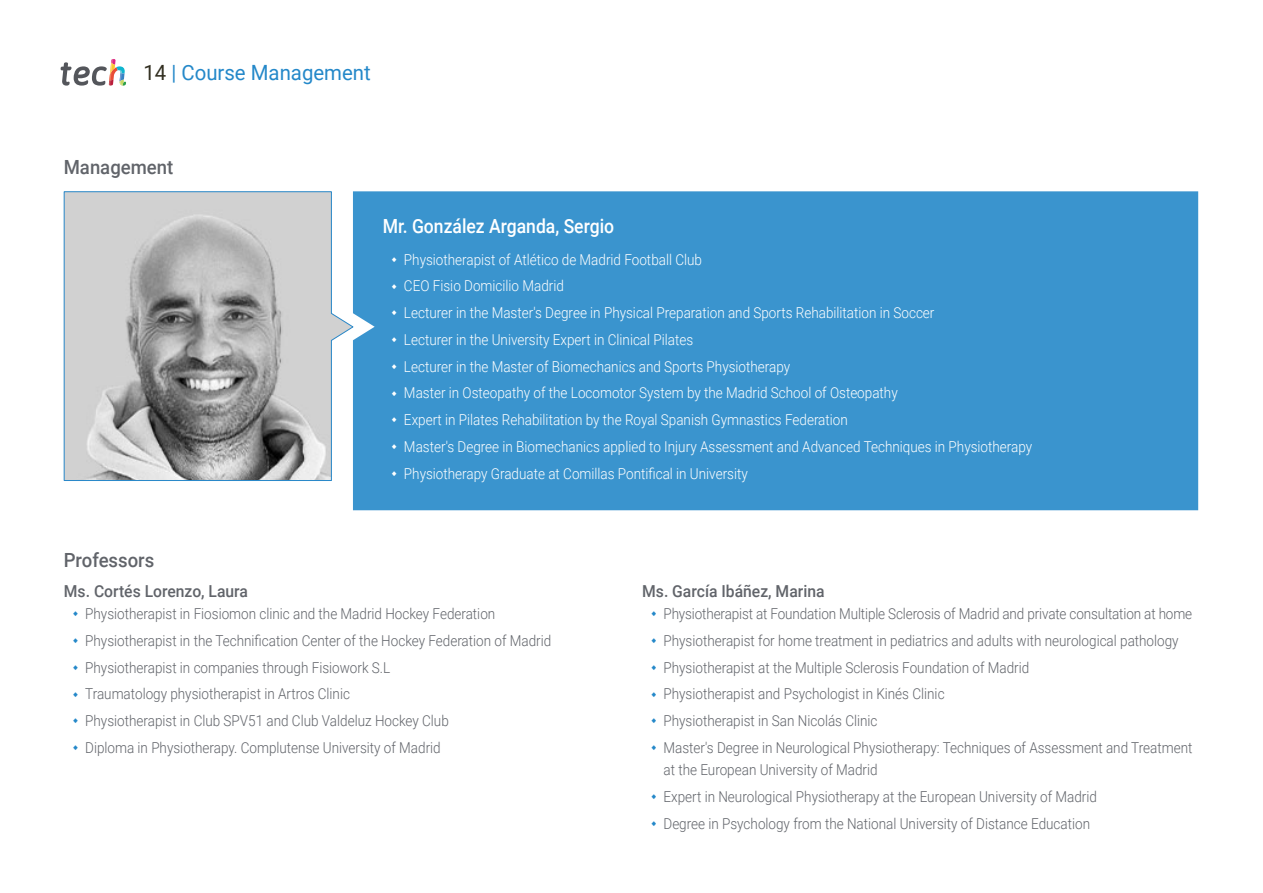
<style>
.page{position:relative;width:1263px;height:893px;background:#fff}
.page>*{position:absolute;margin:0;border:0;box-sizing:border-box;transform-origin:0 0}
.t1{font:21px "Roboto";color:#2488c9}
.t2{font:500 19.5px "Roboto";color:#fff;scale:.9 1}
.t3{font:500 19.5px "Roboto";color:#61646a;scale:.95 1}
.t4{font:500 16.5px "Roboto";color:#61646a;scale:.95 1}
.t5{font:300 15px/26.7px "Roboto";color:#61646a;scale:.9 1}
.t6{font:300 15px/26.7px "Roboto";color:#fff;scale:.9 1}
.s1{color:#312e20}
</style>
<div class="page">
<svg style="left:61px;top:59px;width:65px;height:27px"></svg>
<svg style="left:64px;top:191px;width:289px;height:290px"></svg>
<div style="left:353px;top:191px;width:845px;height:319px;background:#3a94ce"></div>
<svg style="left:392px;top:257px;width:5px;height:5px"></svg>
<svg style="left:392px;top:284px;width:5px;height:5px"></svg>
<svg style="left:392px;top:310px;width:5px;height:5px"></svg>
<svg style="left:392px;top:337px;width:5px;height:5px"></svg>
<svg style="left:392px;top:364px;width:5px;height:5px"></svg>
<svg style="left:392px;top:391px;width:5px;height:5px"></svg>
<svg style="left:392px;top:417px;width:5px;height:5px"></svg>
<svg style="left:392px;top:444px;width:5px;height:5px"></svg>
<svg style="left:392px;top:471px;width:5px;height:5px"></svg>
<h1 class="t1" style="left:144px;top:57px;width:229px"><span class="s1">14</span> | Course Management</h1>
<h2 class="t3" style="left:64px;top:154px;width:117px">Management</h2>
<h2 class="t2" style="left:383px;top:212px;width:259px">Mr. González Arganda, Sergio</h2>
<p class="t6" style="left:404px;top:245px;width:700px">Physiotherapist of Atlético de Madrid Football Club<br>CEO Fisio Domicilio Madrid<br>Lecturer in the Master's Degree in Physical Preparation and Sports Rehabilitation in Soccer<br>Lecturer in the University Expert in Clinical Pilates<br>Lecturer in the Master of Biomechanics and Sports Physiotherapy<br>Master in Osteopathy of the Locomotor System by the Madrid School of Osteopathy<br>Expert in Pilates Rehabilitation by the Royal Spanish Gymnastics Federation<br>Master's Degree in Biomechanics applied to Injury Assessment and Advanced Techniques in Physiotherapy Physiotherapy Graduate at Comillas Pontifical in University</p>
<h2 class="t3" style="left:64px;top:547px;width:97px">Professors</h2>
<p class="t4" style="left:64px;top:579px;width:195px">Ms. Cortés Lorenzo, Laura</p>
<p class="t5" style="left:85px;top:600px;width:519px">Physiotherapist in Fiosiomon clinic and the Madrid Hockey Federation Physiotherapist in the Technification Center of the Hockey Federation of Madrid Physiotherapist in companies through Fisiowork S.L<br>Traumatology physiotherapist in Artros Clinic<br>Physiotherapist in Club SPV51 and Club Valdeluz Hockey Club<br>Diploma in Physiotherapy. Complutense University of Madrid</p>
<p class="t4" style="left:642px;top:579px;width:193px">Ms. García Ibáñez, Marina</p>
<p class="t5" style="left:663px;top:600px;width:589px">Physiotherapist at Foundation Multiple Sclerosis of Madrid and private consultation at home Physiotherapist for home treatment in pediatrics and adults with neurological pathology Physiotherapist at the Multiple Sclerosis Foundation of Madrid<br>Physiotherapist and Psychologist in Kinés Clinic<br>Physiotherapist in San Nicolás Clinic<br>Master's Degree in Neurological Physiotherapy: Techniques of Assessment and Treatment</p>
<p class="t5" style="left:663px;top:756px;width:483px">at the European University of Madrid<br>Expert in Neurological Physiotherapy at the European University of Madrid<br>Degree in Psychology from the National University of Distance Education</p>
</div>
